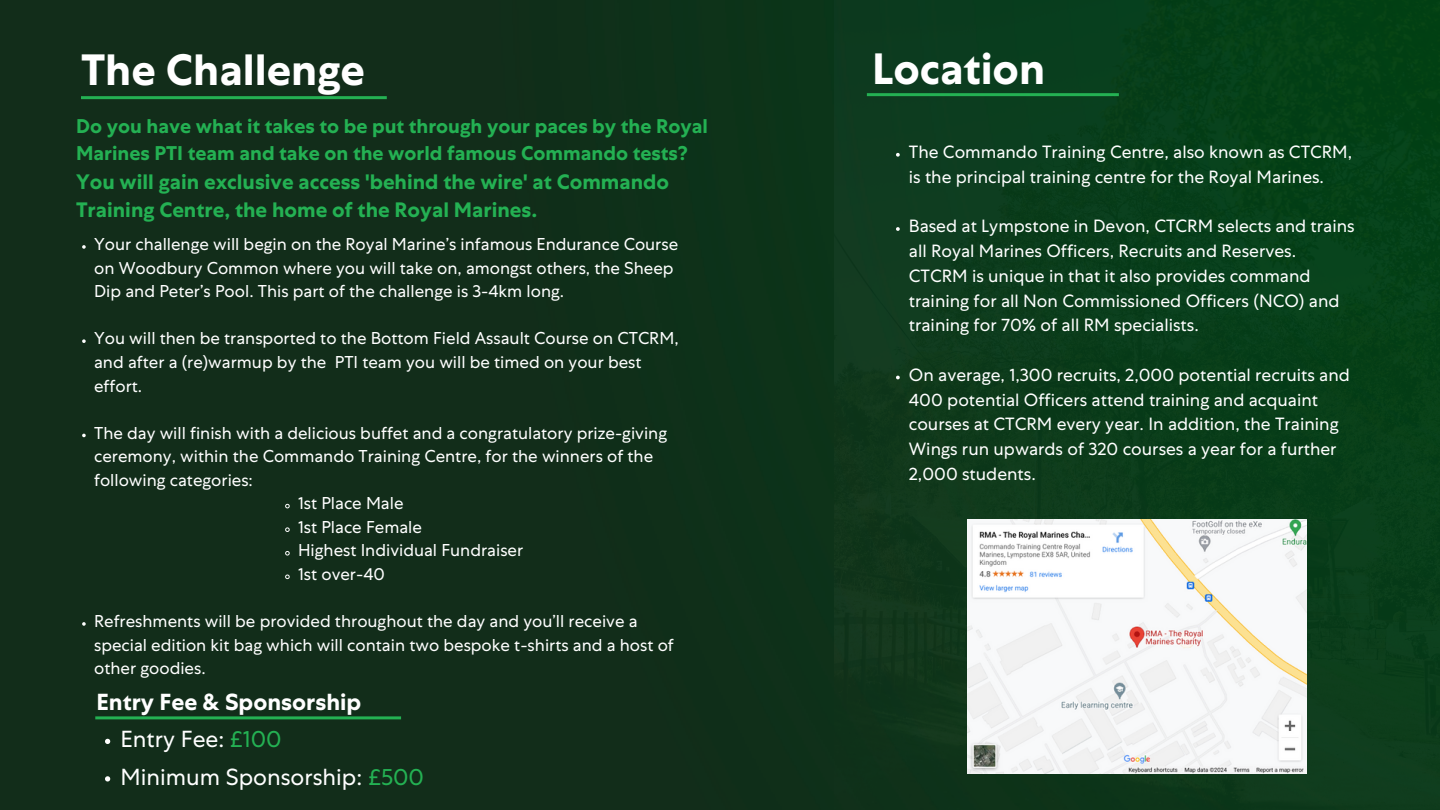
<style>
.page{position:relative;width:1440px;height:810px;background:#fff}
.page>*{position:absolute;margin:0;border:0;box-sizing:border-box;transform-origin:0 0}
.t1{font:700 43.7px "Centra No 1";color:#fff}
.t2{font:23.2px "Centra No 1";color:#fff}
.t3{font:700 23.2px "Centra No 1";color:#fff}
.t4{font:700 20.8px/28.5px "Centra No 1";color:#24b153}
.t5{font:700 19.9px/27.8px "Centra No 1";color:#24b153}
.t6{font:17.7px/24.8px "Centra No 1";color:#fff}
.t7{font:17.1px/23.6px "Centra No 1";color:#fff}
.s1{color:#24b153}
</style>
<div class="page">
<div style="left:0;top:0;width:834px;height:810px;background:#122d1a"></div>
<img style="left:834px;top:0;width:606px;height:810px">
<img style="left:968px;top:520px;width:338px;height:254px">
<svg style="left:82px;top:245px;width:4px;height:4px"></svg>
<svg style="left:82px;top:339px;width:4px;height:4px"></svg>
<svg style="left:82px;top:434px;width:4px;height:3px"></svg>
<svg style="left:285px;top:503px;width:5px;height:6px"></svg>
<svg style="left:285px;top:527px;width:5px;height:5px"></svg>
<svg style="left:285px;top:551px;width:5px;height:5px"></svg>
<svg style="left:285px;top:574px;width:5px;height:5px"></svg>
<svg style="left:82px;top:622px;width:4px;height:4px"></svg>
<svg style="left:105px;top:739px;width:5px;height:5px"></svg>
<svg style="left:105px;top:776px;width:5px;height:6px"></svg>
<svg style="left:896px;top:153px;width:4px;height:4px"></svg>
<svg style="left:896px;top:227px;width:4px;height:4px"></svg>
<svg style="left:896px;top:376px;width:4px;height:3px"></svg>
<hr style="left:81px;top:96px;width:306px;height:3px;background:#24b153">
<hr style="left:867px;top:93px;width:252px;height:3px;background:#24b153">
<hr style="left:95px;top:716px;width:306px;height:3px;background:#24b153">
<p class="t1" style="left:81px;top:42px;width:285px">The Challenge</p>
<p class="t1" style="left:872px;top:40px;width:175px">Location</p>
<p class="t5" style="left:76px;top:112px;width:634px">Do you have what it takes to be put through your paces by the Royal<br>Marines PTI team and take on the world famous Commando tests?</p>
<p class="t4" style="left:76px;top:167px;width:595px">You will gain exclusive access 'behind the wire' at Commando<br>Training Centre, the home of the Royal Marines.</p>
<h1 class="t7" style="left:94px;top:235px;width:586px">Your challenge will begin on the Royal Marine’s infamous Endurance Course on Woodbury Common where you will take on, amongst others, the Sheep<br>Dip and Peter’s Pool. This part of the challenge is 3-4km long.</h1>
<h4 class="t7" style="left:94px;top:329px;width:586px">You will then be transported to the Bottom Field Assault Course on CTCRM, and after a (re)warmup by the PTI team you will be timed on your best effort.</h4>
<p class="t7" style="left:94px;top:423px;width:574px">The day will finish with a delicious buffet and a congratulatory prize-giving ceremony, within the Commando Training Centre, for the winners of the following categories:</p>
<p class="t7" style="left:298px;top:494px;width:107px">1st Place Male</p>
<p class="t7" style="left:298px;top:518px;width:125px">1st Place Female</p>
<p class="t7" style="left:298px;top:541px;width:227px">Highest Individual Fundraiser</p>
<p class="t7" style="left:298px;top:565px;width:88px">1st over-40</p>
<p class="t7" style="left:94px;top:612px;width:581px">Refreshments will be provided throughout the day and you’ll receive a special edition kit bag which will contain two bespoke t-shirts and a host of other goodies.</p>
<h2 class="t3" style="left:97px;top:687px;width:266px">Entry Fee &amp; Sponsorship</h2>
<p class="t2" style="left:120px;top:731px;width:163px">Entry Fee: <span class="s1">£100</span></p>
<p class="t2" style="left:120px;top:768px;width:305px">Minimum Sponsorship: <span class="s1">£500</span></p>
<h1 class="t6" style="left:909px;top:142px;width:445px">The Commando Training Centre, also known as CTCRM, is the principal training centre for the Royal Marines.</h1>
<p class="t6" style="left:909px;top:216px;width:447px">Based at Lympstone in Devon, CTCRM selects and trains all Royal Marines Officers, Recruits and Reserves.<br>CTCRM is unique in that it also provides command training for all Non Commissioned Officers (NCO) and training for 70% of all RM specialists.</p>
<p class="t6" style="left:909px;top:365px;width:443px">On average, 1,300 recruits, 2,000 potential recruits and 400 potential Officers attend training and acquaint courses at CTCRM every year. In addition, the Training Wings run upwards of 320 courses a year for a further 2,000 students.</p>
</div>
